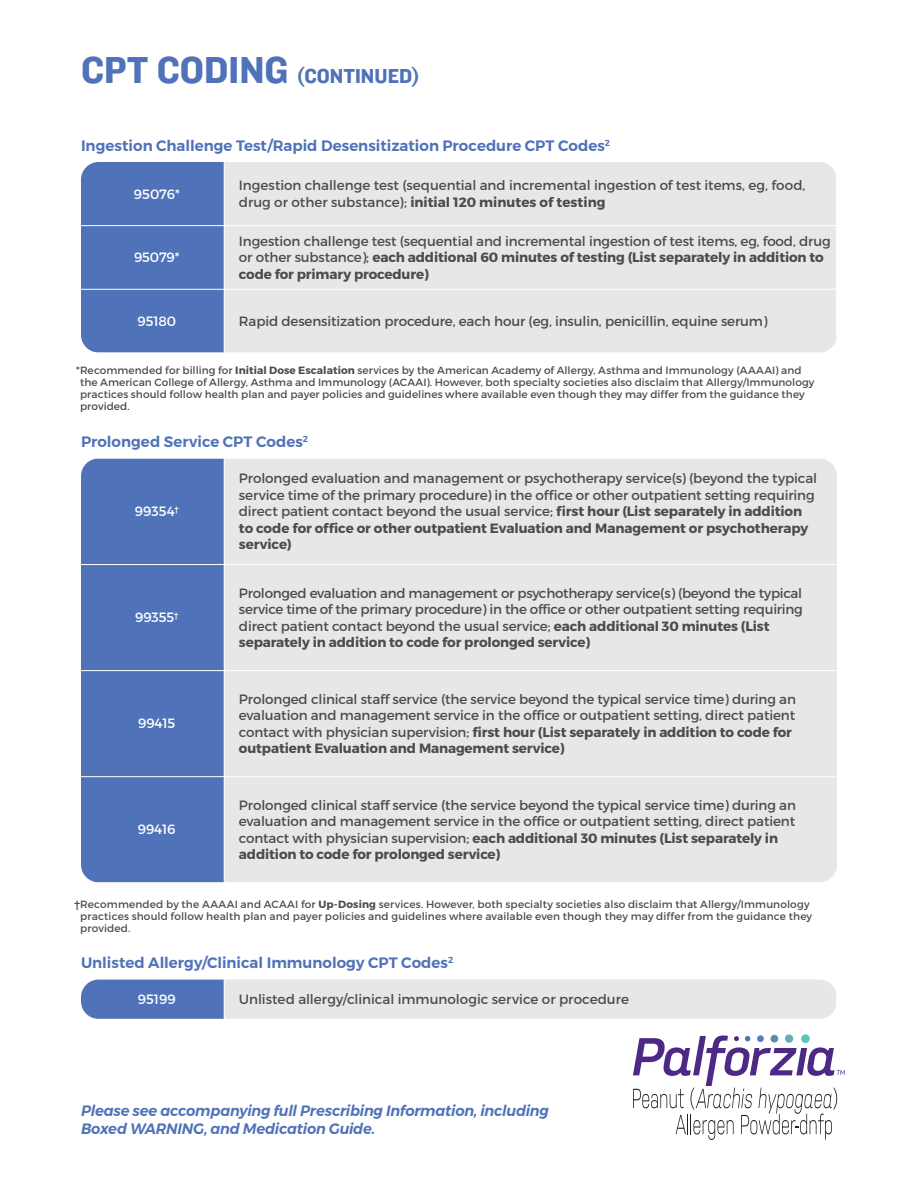
<style>
.page{position:relative;width:918px;height:1188px;background:#fff}
.page>*{position:absolute;margin:0;border:0;box-sizing:border-box;transform-origin:0 0}
.t1{font:21px "Knockout HTF51 Middleweight";color:#4f72b8}
.t2{font:600 15px "Montserrat";color:#4f72b8}
.t3{font:italic 600 15px/18px "Montserrat";letter-spacing:-.015em;color:#4f72b8}
.t4{font:13.5px/16.5px "Montserrat";letter-spacing:-.01em;color:#4b4c4d}
.t5{font:13.5px "Montserrat";letter-spacing:-.01em;color:#fff}
.t6{font:10.5px/12px "Montserrat";letter-spacing:.01em;color:#4b4c4d}
.s1{font-size:39px}
.s2{font-weight:700}
</style>
<div class="page">
<svg style="left:633px;top:1034px;width:212px;height:106px"></svg>
<div style="left:81px;top:980px;width:143px;height:39px;background:#4f72b8"></div>
<div style="left:225px;top:980px;width:611px;height:39px;background:#e6e7e9"></div>
<div style="left:81px;top:458px;width:143px;height:424px;background:#4f72b8"></div>
<div style="left:225px;top:459px;width:612px;height:423px;background:#e6e7e9"></div>
<hr style="left:81px;top:564px;width:143px;height:1px;background:#fff">
<hr style="left:224px;top:564px;width:613px;height:1px;background:#fff">
<hr style="left:81px;top:670px;width:143px;height:1px;background:#fff">
<hr style="left:224px;top:670px;width:613px;height:1px;background:#fff">
<hr style="left:81px;top:776px;width:143px;height:1px;background:#fff">
<hr style="left:224px;top:776px;width:613px;height:1px;background:#fff">
<div style="left:81px;top:162px;width:143px;height:191px;background:#4f72b8"></div>
<div style="left:225px;top:162px;width:611px;height:190px;background:#e6e7e9"></div>
<hr style="left:81px;top:225px;width:143px;height:1px;background:#fff">
<hr style="left:224px;top:225px;width:613px;height:1px;background:#fff">
<hr style="left:81px;top:289px;width:143px;height:1px;background:#fff">
<hr style="left:224px;top:289px;width:613px;height:1px;background:#fff">
<p class="t1" style="left:81px;top:65px;width:340px"><span class="s1">CPT CODING</span> (CONTINUED)</p>
<p class="t2" style="left:81px;top:133px;width:531px">Ingestion Challenge Test/Rapid Desensitization Procedure CPT Codes<sup>2</sup></p>
<p class="t5" style="left:134px;top:185px;width:47px">95076*</p>
<p class="t4" style="left:239px;top:177px;width:568px">Ingestion challenge test (sequential and incremental ingestion of test items, eg, food, drug or other substance); <span class="s2">initial 120 minutes of testing</span></p>
<p class="t5" style="left:134px;top:249px;width:47px">95079*</p>
<p class="t4" style="left:239px;top:233px;width:593px">Ingestion challenge test (sequential and incremental ingestion of test items, eg, food, drug or other substance); <span class="s2">each additional 60 minutes of testing (List separately in addition to code for primary procedure)</span></p>
<p class="t5" style="left:138px;top:313px;width:40px">95180</p>
<p class="t4" style="left:239px;top:313px;width:530px">Rapid desensitization procedure, each hour (eg, insulin, penicillin, equine serum)</p>
<p class="t6" style="left:80px;top:364px;width:736px;text-indent:-4px">*Recommended for billing for <span class="s2">Initial Dose Escalation</span> services by the American Academy of Allergy, Asthma and Immunology (AAAAI) and the American College of Allergy, Asthma and Immunology (ACAAI). However, both specialty societies also disclaim that Allergy/Immunology practices should follow health plan and payer policies and guidelines where available even though they may differ from the guidance they provided.</p>
<p class="t2" style="left:81px;top:430px;width:229px">Prolonged Service CPT Codes<sup>2</sup></p>
<p class="t5" style="left:135px;top:503px;width:45px">99354<sup>†</sup></p>
<p class="t5" style="left:135px;top:609px;width:45px">99355<sup>†</sup></p>
<p class="t5" style="left:138px;top:715px;width:39px">99415</p>
<p class="t5" style="left:138px;top:821px;width:39px">99416</p>
<p class="t4" style="left:239px;top:470px;width:580px">Prolonged evaluation and management or psychotherapy service(s) (beyond the typical service time of the primary procedure) in the office or other outpatient setting requiring direct patient contact beyond the usual service; <span class="s2">first hour (List separately in addition to code for office or other outpatient Evaluation and Management or psychotherapy service)</span></p>
<p class="t4" style="left:239px;top:584px;width:565px">Prolonged evaluation and management or psychotherapy service(s) (beyond the typical service time of the primary procedure) in the office or other outpatient setting requiring direct patient contact beyond the usual service; <span class="s2">each additional 30 minutes (List separately in addition to code for prolonged service)</span></p>
<p class="t4" style="left:239px;top:691px;width:559px">Prolonged clinical staff service (the service beyond the typical service time) during an evaluation and management service in the office or outpatient setting, direct patient contact with physician supervision; <span class="s2">first hour (List separately in addition to code for outpatient Evaluation and Management service)</span></p>
<p class="t4" style="left:239px;top:797px;width:559px">Prolonged clinical staff service (the service beyond the typical service time) during an evaluation and management service in the office or outpatient setting, direct patient contact with physician supervision; <span class="s2">each additional 30 minutes (List separately in addition to code for prolonged service)</span></p>
<p class="t6" style="left:80px;top:898px;width:733px;text-indent:-6px">†Recommended by the AAAAI and ACAAI for <span class="s2">Up-Dosing</span> services. However, both specialty societies also disclaim that Allergy/Immunology practices should follow health plan and payer policies and guidelines where available even though they may differ from the guidance they provided.</p>
<p class="t2" style="left:81px;top:951px;width:374px">Unlisted Allergy/Clinical Immunology CPT Codes<sup>2</sup></p>
<p class="t5" style="left:138px;top:991px;width:39px">95199</p>
<p class="t4" style="left:239px;top:991px;width:392px">Unlisted allergy/clinical immunologic service or procedure</p>
<p class="t3" style="left:81px;top:1102px;width:469px">Please see accompanying full Prescribing Information, including<br>Boxed WARNING, and Medication Guide.</p>
</div>
